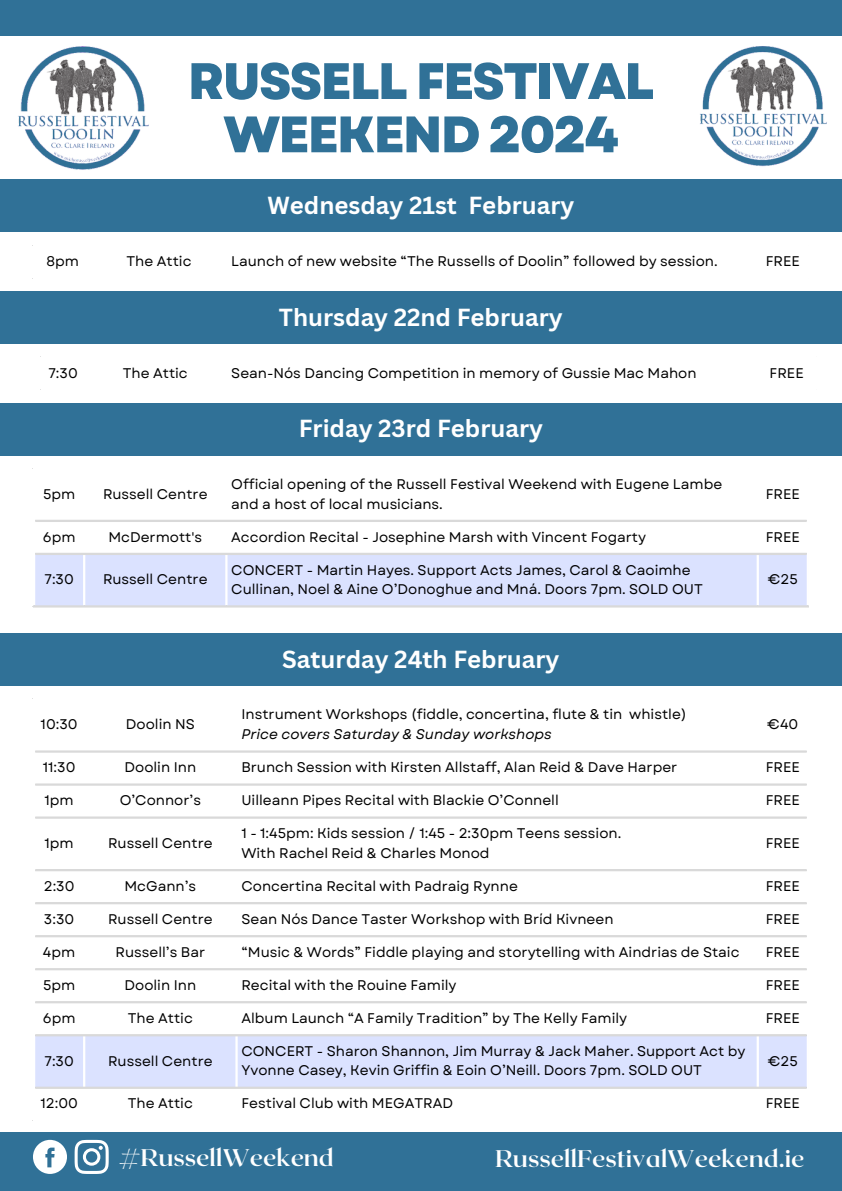
<style>
.page{position:relative;width:842px;height:1191px;background:#fff}
.page>*{position:absolute;margin:0;border:0;box-sizing:border-box;transform-origin:0 0}
.t1{font:800 51.1px/53.2px "Garet";letter-spacing:-.04em;color:#307197;text-align:center}
.t2{font:700 24px "Canva Sans";color:#fff}
.t3{font:700 24px "Roxborough CF";color:#fff}
.t4{font:14px/19.5px "Garet";color:#000}
.t5{font:italic 14px "Garet";color:#000}
</style>
<div class="page">
<div style="left:0;top:0;width:842px;height:36px;background:#307197"></div>
<div style="left:0;top:1131px;width:842px;height:59px;background:#307197"></div>
<div style="left:0;top:291px;width:842px;height:53px;background:#307197"></div>
<div style="left:0;top:403px;width:842px;height:52px;background:#307197"></div>
<div style="left:35px;top:555px;width:772px;height:50px;background:#dbe2ff"></div>
<hr style="left:83px;top:469px;width:2px;height:136px;background:#fff">
<hr style="left:225px;top:469px;width:3px;height:136px;background:#fff">
<hr style="left:757px;top:469px;width:2px;height:136px;background:#fff">
<hr style="left:35px;top:519px;width:772px;height:3px;background:#d9d9d9">
<hr style="left:35px;top:552px;width:772px;height:3px;background:#d9d9d9">
<hr style="left:33px;top:605px;width:776px;height:2px;background:#d9d9d9">
<div style="left:0;top:633px;width:842px;height:52px;background:#307197"></div>
<div style="left:35px;top:1036px;width:772px;height:50px;background:#dbe2ff"></div>
<hr style="left:83px;top:699px;width:2px;height:420px;background:#fff">
<hr style="left:235px;top:699px;width:3px;height:420px;background:#fff">
<hr style="left:757px;top:699px;width:2px;height:420px;background:#fff">
<hr style="left:35px;top:750px;width:772px;height:2px;background:#d9d9d9">
<hr style="left:35px;top:783px;width:772px;height:2px;background:#d9d9d9">
<hr style="left:35px;top:816px;width:772px;height:2px;background:#d9d9d9">
<hr style="left:35px;top:868px;width:772px;height:3px;background:#d9d9d9">
<hr style="left:35px;top:901px;width:772px;height:3px;background:#d9d9d9">
<hr style="left:35px;top:934px;width:772px;height:3px;background:#d9d9d9">
<hr style="left:35px;top:967px;width:772px;height:3px;background:#d9d9d9">
<hr style="left:35px;top:1000px;width:772px;height:3px;background:#d9d9d9">
<hr style="left:35px;top:1033px;width:772px;height:3px;background:#d9d9d9">
<hr style="left:35px;top:1086px;width:772px;height:2px;background:#d9d9d9">
<svg style="left:75px;top:1139px;width:33px;height:34px"></svg>
<svg style="left:33px;top:1139px;width:34px;height:34px"></svg>
<div style="left:0;top:180px;width:842px;height:52px;background:#307197"></div>
<img style="left:18px;top:46px;width:131px;height:124px">
<img style="left:700px;top:46px;width:127px;height:121px">
<p class="t1" style="left:188px;top:55px;width:468px">RUSSELL FESTIVAL<br>WEEKEND 2024</p>
<p class="t2" style="left:267px;top:188px;width:309px">Wednesday 21st February</p>
<p class="t4" style="left:47px;top:251px;width:34px">8pm</p>
<p class="t4" style="left:126px;top:251px;width:67px">The Attic</p>
<p class="t4" style="left:231px;top:251px;width:488px">Launch of new website “The Russells of Doolin” followed by session.</p>
<p class="t4" style="left:766px;top:251px;width:36px">FREE</p>
<p class="t2" style="left:279px;top:300px;width:285px">Thursday 22nd February</p>
<p class="t4" style="left:48px;top:363px;width:31px">7:30</p>
<h1 class="t4" style="left:123px;top:363px;width:67px">The Attic</h1>
<p class="t4" style="left:231px;top:363px;width:467px">Sean-Nós Dancing Competition in memory of Gussie Mac Mahon</p>
<p class="t4" style="left:770px;top:363px;width:36px">FREE</p>
<p class="t2" style="left:299px;top:411px;width:246px">Friday 23rd February</p>
<p class="t4" style="left:43px;top:484px;width:34px">5pm</p>
<p class="t4" style="left:103px;top:484px;width:106px">Russell Centre</p>
<p class="t4" style="left:231px;top:474px;width:492px">Official opening of the Russell Festival Weekend with Eugene Lambe and a host of local musicians.</p>
<p class="t4" style="left:766px;top:484px;width:36px">FREE</p>
<p class="t4" style="left:43px;top:527px;width:34px">6pm</p>
<p class="t4" style="left:108px;top:527px;width:95px">McDermott's</p>
<p class="t4" style="left:231px;top:527px;width:416px">Accordion Recital - Josephine Marsh with Vincent Fogarty</p>
<p class="t4" style="left:766px;top:527px;width:36px">FREE</p>
<p class="t4" style="left:44px;top:569px;width:31px">7:30</p>
<p class="t4" style="left:103px;top:569px;width:106px">Russell Centre</p>
<p class="t4" style="left:231px;top:560px;width:473px">CONCERT - Martin Hayes. Support Acts James, Carol &amp; Caoimhe<br>Cullinan, Noel &amp; Aine O’Donoghue and Mná. Doors 7pm. SOLD OUT</p>
<p class="t4" style="left:768px;top:569px;width:32px">€25</p>
<p class="t4" style="left:41px;top:714px;width:39px">10:30</p>
<p class="t4" style="left:126px;top:714px;width:70px">Doolin NS</p>
<p class="t2" style="left:282px;top:642px;width:279px">Saturday 24th February</p>
<p class="t4" style="left:241px;top:704px;width:447px">Instrument Workshops (fiddle, concertina, flute &amp; tin whistle)</p>
<p class="t5" style="left:241px;top:723px;width:312px">Price covers Saturday &amp; Sunday workshops</p>
<p class="t4" style="left:767px;top:714px;width:33px">€40</p>
<p class="t4" style="left:43px;top:757px;width:34px">11:30</p>
<p class="t4" style="left:125px;top:757px;width:73px">Doolin Inn</p>
<p class="t4" style="left:241px;top:757px;width:437px">Brunch Session with Kirsten Allstaff, Alan Reid &amp; Dave Harper</p>
<p class="t4" style="left:766px;top:757px;width:36px">FREE</p>
<p class="t4" style="left:45px;top:790px;width:31px">1pm</p>
<p class="t4" style="left:120px;top:790px;width:83px">O’Connor’s</p>
<p class="t4" style="left:241px;top:790px;width:319px">Uilleann Pipes Recital with Blackie O’Connell</p>
<p class="t4" style="left:766px;top:790px;width:36px">FREE</p>
<p class="t4" style="left:45px;top:833px;width:31px">1pm</p>
<p class="t4" style="left:108px;top:833px;width:106px">Russell Centre</p>
<p class="t4" style="left:241px;top:823px;width:381px">1 - 1:45pm: Kids session / 1:45 - 2:30pm Teens session.</p>
<p class="t4" style="left:241px;top:843px;width:250px">With Rachel Reid &amp; Charles Monod</p>
<p class="t4" style="left:766px;top:833px;width:36px">FREE</p>
<p class="t4" style="left:44px;top:876px;width:32px">2:30</p>
<p class="t4" style="left:124px;top:876px;width:73px">McGann’s</p>
<p class="t4" style="left:241px;top:876px;width:278px">Concertina Recital with Padraig Rynne</p>
<p class="t4" style="left:766px;top:876px;width:36px">FREE</p>
<p class="t4" style="left:44px;top:909px;width:32px">3:30</p>
<p class="t4" style="left:108px;top:909px;width:106px">Russell Centre</p>
<p class="t4" style="left:241px;top:909px;width:374px">Sean Nós Dance Taster Workshop with Bríd Kivneen</p>
<p class="t4" style="left:766px;top:909px;width:36px">FREE</p>
<p class="t4" style="left:43px;top:942px;width:34px">4pm</p>
<p class="t4" style="left:116px;top:942px;width:91px">Russell’s Bar</p>
<p class="t4" style="left:241px;top:942px;width:500px">“Music &amp; Words” Fiddle playing and storytelling with Aindrias de Staic</p>
<p class="t4" style="left:766px;top:942px;width:36px">FREE</p>
<p class="t4" style="left:43px;top:975px;width:34px">5pm</p>
<p class="t4" style="left:125px;top:975px;width:73px">Doolin Inn</p>
<p class="t4" style="left:241px;top:975px;width:217px">Recital with the Rouine Family</p>
<p class="t4" style="left:766px;top:975px;width:36px">FREE</p>
<p class="t4" style="left:43px;top:1008px;width:34px">6pm</p>
<p class="t4" style="left:128px;top:1008px;width:67px">The Attic</p>
<p class="t4" style="left:241px;top:1008px;width:387px">Album Launch “A Family Tradition” by The Kelly Family</p>
<p class="t4" style="left:766px;top:1008px;width:36px">FREE</p>
<p class="t4" style="left:44px;top:1050px;width:31px">7:30</p>
<p class="t4" style="left:108px;top:1050px;width:106px">Russell Centre</p>
<p class="t4" style="left:241px;top:1041px;width:505px">CONCERT - Sharon Shannon, Jim Murray &amp; Jack Maher. Support Act by<br>Yvonne Casey, Kevin Griffin &amp; Eoin O’Neill. Doors 7pm. SOLD OUT</p>
<p class="t4" style="left:768px;top:1050px;width:32px">€25</p>
<p class="t4" style="left:40px;top:1093px;width:39px">12:00</p>
<p class="t4" style="left:128px;top:1093px;width:67px">The Attic</p>
<p class="t4" style="left:241px;top:1093px;width:213px">Festival Club with MEGATRAD</p>
<p class="t4" style="left:766px;top:1093px;width:36px">FREE</p>
<p class="t3" style="left:119px;top:1141px;width:217px">#RussellWeekend</p>
<p class="t3" style="left:495px;top:1142px;width:311px">RussellFestivalWeekend.ie</p>
</div>
